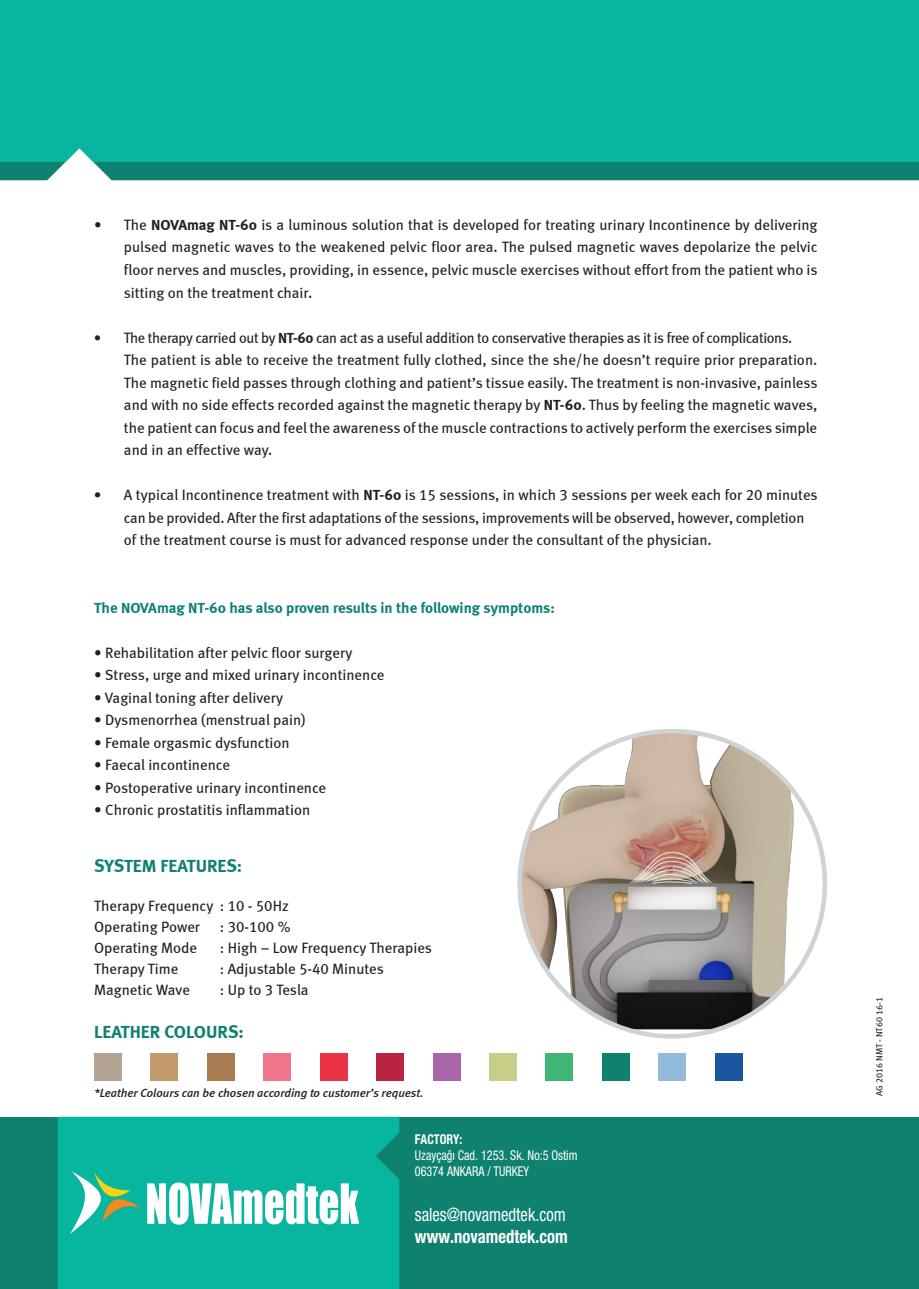
<style>
.page{position:relative;width:919px;height:1289px;background:#fff}
.page>*{position:absolute;margin:0;border:0;box-sizing:border-box;transform-origin:0 0}
.t1{font:condensed 18.45px "Helvetica Neue LT Pro";color:#fff;scale:.9 1}
.t2{font:700 condensed 18.45px "Helvetica Neue LT Pro";color:#fff;scale:.9 1}
.t3{font:700 18px "Meta";color:#0e816f}
.t4{font:15px/22.5px "Meta Book LF";color:#231f20}
.t5{font:700 15px "Meta";letter-spacing:-.005em;color:#0e816f}
.t6{font:condensed 13.5px/16.2px "Helvetica Neue LT Pro";color:#fff;scale:.9 1}
.t7{font:700 condensed 13.5px "Helvetica Neue LT Pro";color:#fff;scale:.9 1}
.t8{font:italic 500 12px "Meta";color:#231f20}
.t9{font:9px "Meta Book LF";color:#231f20}
.s1{font-family:"Meta";font-weight:700}
</style>
<div class="page">
<div style="left:0;top:162px;width:918px;height:18px;background:#0e816f"></div>
<div style="left:0;top:0;width:918px;height:162px;background:#08b59e"></div>
<img style="left:519px;top:731px;width:305px;height:305px;border-radius:152px">
<div style="left:0;top:1116px;width:918px;height:172px;background:#0e816f"></div>
<div style="left:58px;top:1116px;width:341px;height:172px;background:#08b59e"></div>
<svg style="left:147px;top:1182px;width:212px;height:42px;background:#ade6de"></svg>
<svg style="left:70px;top:1171px;width:71px;height:62px;background:#43be9d"></svg>
<div style="left:207px;top:1053px;width:28px;height:28px;background:#a97b50"></div>
<div style="left:320px;top:1053px;width:27px;height:28px;background:#ea3244"></div>
<div style="left:94px;top:1053px;width:28px;height:28px;background:#b1a294"></div>
<div style="left:263px;top:1053px;width:28px;height:28px;background:#f0768e"></div>
<div style="left:489px;top:1053px;width:28px;height:28px;background:#c6ce88"></div>
<div style="left:433px;top:1053px;width:27px;height:28px;background:#a966aa"></div>
<div style="left:545px;top:1053px;width:28px;height:28px;background:#40b676"></div>
<div style="left:602px;top:1053px;width:27px;height:28px;background:#0e816f"></div>
<div style="left:658px;top:1053px;width:28px;height:28px;background:#92badd"></div>
<div style="left:715px;top:1053px;width:27px;height:28px;background:#1a57a0"></div>
<div style="left:151px;top:1053px;width:27px;height:28px;background:#c39a6b"></div>
<div style="left:376px;top:1053px;width:28px;height:28px;background:#bb2343"></div>
<p class="t4" style="left:124px;top:213px;width:695px;text-align:justify;text-indent:-30px">• The <span class="s1">NOVAmag NT-60</span> is a luminous solution that is developed for treating urinary Incontinence by delivering pulsed magnetic waves to the weakened pelvic floor area. The pulsed magnetic waves depolarize the pelvic floor nerves and muscles, providing, in essence, pelvic muscle exercises without effort from the patient who is sitting on the treatment chair.</p>
<p class="t4" style="left:124px;top:326px;width:695px;text-indent:-30px"><span class="s1">•</span> The therapy carried out by <span class="s1">NT-60</span> can act as a useful addition to conservative therapies as it is free of complications.<br>The patient is able to receive the treatment fully clothed, since the she/he doesn’t require prior preparation.<br>The magnetic field passes through clothing and patient’s tissue easily. The treatment is non-invasive, painless and with no side effects recorded against the magnetic therapy by <span class="s1">NT-60</span>. Thus by feeling the magnetic waves, the patient can focus and feel the awareness of the muscle contractions to actively perform the exercises simple and in an effective way.</p>
<p class="t4" style="left:124px;top:483px;width:695px;text-indent:-30px"><span class="s1">•</span> A typical Incontinence treatment with <span class="s1">NT-60</span> is 15 sessions, in which 3 sessions per week each for 20 minutes can be provided. After the first adaptations of the sessions, improvements will be observed, however, completion of the treatment course is must for advanced response under the consultant of the physician.</p>
<p class="t5" style="left:94px;top:598px;width:462px">The NOVAmag NT-60 has also proven results in the following symptoms:</p>
<p class="t4" style="left:94px;top:641px;width:260px">• Rehabilitation after pelvic floor surgery</p>
<p class="t4" style="left:94px;top:663px;width:292px">• Stress, urge and mixed urinary incontinence</p>
<p class="t4" style="left:94px;top:686px;width:190px">• Vaginal toning after delivery</p>
<p class="t4" style="left:94px;top:708px;width:213px">• Dysmenorrhea (menstrual pain)</p>
<p class="t4" style="left:94px;top:731px;width:197px">• Female orgasmic dysfunction</p>
<p class="t4" style="left:94px;top:753px;width:137px">• Faecal incontinence</p>
<p class="t4" style="left:94px;top:776px;width:233px">• Postoperative urinary incontinence</p>
<p class="t4" style="left:94px;top:798px;width:217px">• Chronic prostatitis inflammation</p>
<p class="t3" style="left:94px;top:854px;width:149px">SYSTEM FEATURES:</p>
<p class="t4" style="left:94px;top:894px;width:196px;line-height:21px">Therapy Frequency : 10 - 50Hz<br>Operating Power</p>
<p class="t4" style="left:220px;top:915px;width:72px">: 30-100 %</p>
<p class="t4" style="left:94px;top:936px;width:104px">Operating Mode</p>
<p class="t4" style="left:220px;top:936px;width:214px">: High – Low Frequency Therapies</p>
<p class="t4" style="left:94px;top:957px;width:86px">Therapy Time</p>
<p class="t4" style="left:220px;top:957px;width:165px">: Adjustable 5-40 Minutes</p>
<p class="t4" style="left:94px;top:978px;width:97px">Magnetic Wave</p>
<p class="t4" style="left:220px;top:978px;width:90px">: Up to 3 Tesla</p>
<p class="t3" style="left:94px;top:1020px;width:151px">LEATHER COLOURS:</p>
<p class="t8" style="left:94px;top:1085px;width:331px">*Leather Colours can be chosen according to customer’s request.</p>
<p class="t7" style="left:415px;top:1130px;width:54px">FACTORY:</p>
<p class="t6" style="left:415px;top:1146px;width:182px">Uzayçağı Cad. 1253. Sk. No:5 Ostim<br>06374 ANKARA / TURKEY</p>
<p class="t1" style="left:415px;top:1203px;width:169px">sales@novamedtek.com</p>
<p class="t2" style="left:415px;top:1225px;width:171px">www.novamedtek.com</p>
<p class="t9" style="left:873px;top:1095px;width:100px;rotate:-90deg">AG 2016 NMT - NT60 16-1</p>
</div>
